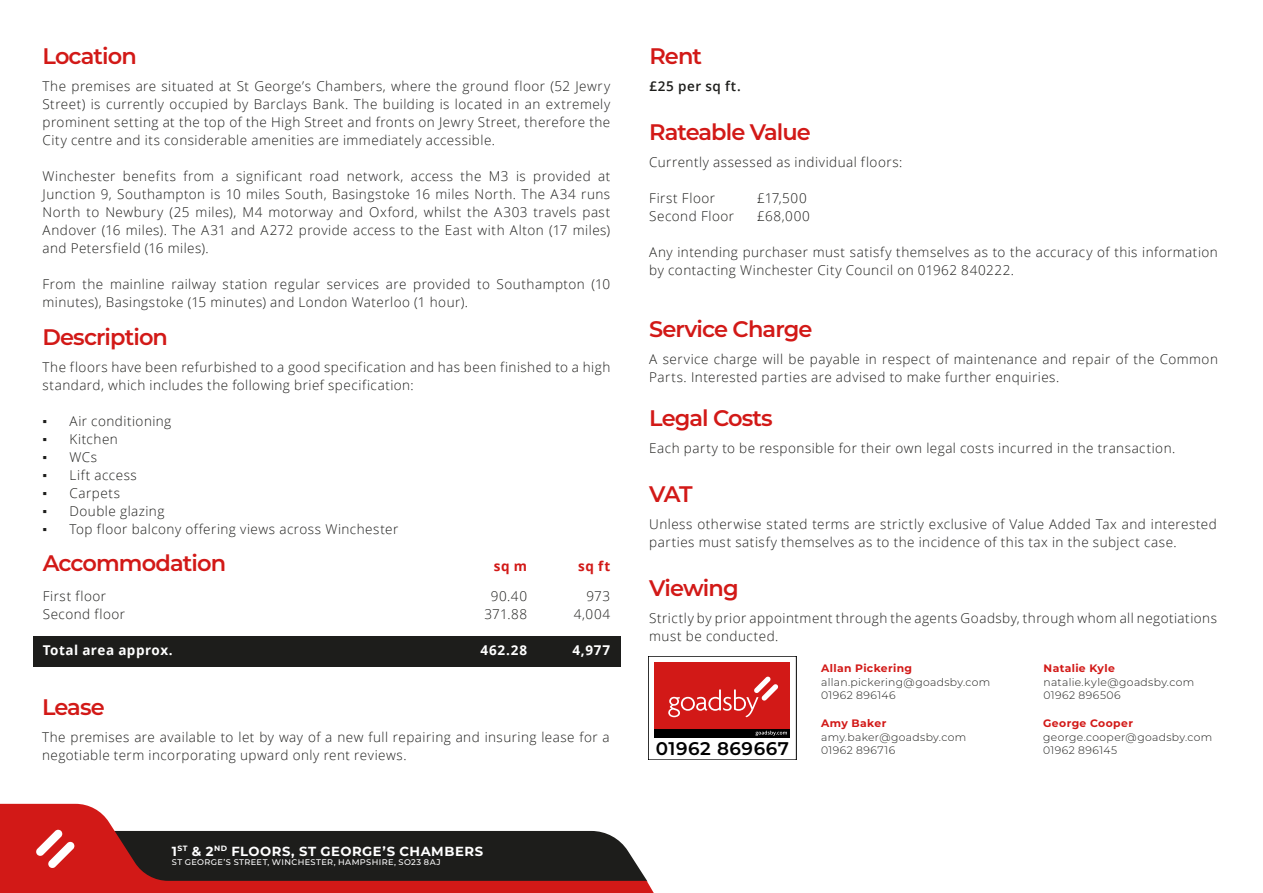
<style>
.page{position:relative;width:1263px;height:893px;background:#fff}
.page>*{position:absolute;margin:0;border:0;box-sizing:border-box;transform-origin:0 0}
.t1{font:600 22.5px "Montserrat";letter-spacing:-.04em;color:#d21917}
.t2{font:600 18.3px "Montserrat";letter-spacing:.03em;color:#000}
.t3{font:300 13.5px/18px "Open Sans";letter-spacing:.035em;color:#1d1d1b}
.t4{font:700 13.5px "Open Sans";letter-spacing:.035em;color:#fff}
.t5{font:600 13.5px "Open Sans";letter-spacing:.04em;color:#1d1d1b}
.t6{font:700 13.5px "Open Sans";color:#d21917}
.t7{font:700 13.2px "Montserrat";letter-spacing:.04em;color:#fff}
.t8{font:300 10.8px/13.5px "Montserrat";letter-spacing:.03em;color:#1d1d1b}
.t9{font:700 10.8px "Montserrat";letter-spacing:.035em;color:#d21917}
.t10{font:500 8.25px "Montserrat";letter-spacing:.045em;color:#fff}
.s1{font-family:"Arial";font-weight:400}
</style>
<div class="page">
<div style="left:33px;top:636px;width:588px;height:30px;background:#1d1d1b"></div>
<svg style="left:0;top:804px;width:654px;height:89px"></svg>
<svg style="left:36px;top:829px;width:611px;height:52px;background:#482d2b"></svg>
<div style="left:655px;top:662px;width:135px;height:69px;background:#d21917"></div>
<svg style="left:668px;top:676px;width:110px;height:41px"></svg>
<div style="left:655px;top:729px;width:135px;height:8px;background:#000"></div>
<svg style="left:755px;top:731px;width:32px;height:5px"></svg>
<h1 class="t1" style="left:43px;top:40px;width:96px">Location</h1>
<p class="t3" style="left:43px;top:77px;width:569px;text-align:justify">The premises are situated at St George’s Chambers, where the ground floor (52 Jewry Street) is currently occupied by Barclays Bank. The building is located in an extremely prominent setting at the top of the High Street and fronts on Jewry Street, therefore the City centre and its considerable amenities are immediately accessible.</p>
<p class="t3" style="left:43px;top:167px;width:569px;text-align:justify">Winchester benefits from a significant road network, access the M3 is provided at Junction 9, Southampton is 10 miles South, Basingstoke 16 miles North. The A34 runs North to Newbury (25 miles), M4 motorway and Oxford, whilst the A303 travels past Andover (16 miles). The A31 and A272 provide access to the East with Alton (17 miles) and Petersfield (16 miles).</p>
<p class="t3" style="left:43px;top:275px;width:569px">From the mainline railway station regular services are provided to Southampton (10 minutes), Basingstoke (15 minutes) and London Waterloo (1 hour).</p>
<h1 class="t1" style="left:43px;top:321px;width:127px">Description</h1>
<p class="t3" style="left:43px;top:358px;width:569px">The floors have been refurbished to a good specification and has been finished to a high standard, which includes the following brief specification:</p>
<p class="t3" style="left:43px;top:412px;width:130px"><span class="s1">▪</span> Air conditioning</p>
<p class="t3" style="left:43px;top:430px;width:77px"><span class="s1">▪</span> Kitchen</p>
<p class="t3" style="left:43px;top:448px;width:56px"><span class="s1">▪</span> WCs</p>
<p class="t3" style="left:43px;top:466px;width:96px"><span class="s1">▪</span> Lift access</p>
<p class="t3" style="left:43px;top:484px;width:79px"><span class="s1">▪</span> Carpets</p>
<p class="t3" style="left:43px;top:502px;width:123px"><span class="s1">▪</span> Double glazing</p>
<p class="t3" style="left:43px;top:520px;width:357px"><span class="s1">▪</span> Top floor balcony offering views across Winchester</p>
<p class="t6" style="left:494px;top:557px;width:35px">sq m</p>
<p class="t3" style="left:484px;top:587px;width:44px;text-align:center">90.40<br>371.88</p>
<p class="t4" style="left:480px;top:641px;width:48px">462.28</p>
<h1 class="t1" style="left:43px;top:547px;width:185px">Accommodation</h1>
<p class="t6" style="left:578px;top:557px;width:33px">sq ft</p>
<p class="t3" style="left:574px;top:587px;width:38px;text-align:right">973<br>4,004</p>
<p class="t4" style="left:572px;top:641px;width:39px">4,977</p>
<p class="t3" style="left:43px;top:587px;width:84px">First floor<br>Second floor</p>
<p class="t4" style="left:43px;top:640px;width:131px">Total area approx.</p>
<h1 class="t1" style="left:42px;top:691px;width:64px">Lease</h1>
<p class="t3" style="left:42px;top:728px;width:569px">The premises are available to let by way of a new full repairing and insuring lease for a negotiable term incorporating upward only rent reviews.</p>
<p class="t7" style="left:172px;top:841px;width:313px">1<sup>ST</sup> &amp; 2<sup>ND</sup> FLOORS, ST GEORGE’S CHAMBERS</p>
<p class="t10" style="left:172px;top:857px;width:270px">ST GEORGE’S STREET, WINCHESTER, HAMPSHIRE, SO23 8AJ</p>
<h1 class="t1" style="left:649px;top:40px;width:54px">Rent</h1>
<p class="t5" style="left:649px;top:77px;width:93px">£25 per sq ft.</p>
<h1 class="t1" style="left:649px;top:116px;width:163px">Rateable Value</h1>
<p class="t3" style="left:649px;top:153px;width:254px">Currently assessed as individual floors:</p>
<p class="t3" style="left:649px;top:189px;width:67px">First Floor</p>
<p class="t3" style="left:757px;top:189px;width:51px">£17,500</p>
<p class="t3" style="left:649px;top:207px;width:86px">Second Floor</p>
<p class="t3" style="left:757px;top:207px;width:54px">£68,000</p>
<p class="t3" style="left:649px;top:243px;width:570px">Any intending purchaser must satisfy themselves as to the accuracy of this information by contacting Winchester City Council on 01962 840222.</p>
<h1 class="t1" style="left:649px;top:313px;width:165px">Service Charge</h1>
<p class="t3" style="left:649px;top:350px;width:570px">A service charge will be payable in respect of maintenance and repair of the Common<br>Parts. Interested parties are advised to make further enquiries.</p>
<h1 class="t1" style="left:649px;top:402px;width:125px">Legal Costs</h1>
<p class="t3" style="left:649px;top:438px;width:528px">Each party to be responsible for their own legal costs incurred in the transaction.</p>
<h1 class="t1" style="left:649px;top:479px;width:45px">VAT</h1>
<p class="t3" style="left:649px;top:515px;width:569px">Unless otherwise stated terms are strictly exclusive of Value Added Tax and interested parties must satisfy themselves as to the incidence of this tax in the subject case.</p>
<h1 class="t1" style="left:649px;top:572px;width:91px">Viewing</h1>
<p class="t3" style="left:649px;top:609px;width:569px">Strictly by prior appointment through the agents Goadsby, through whom all negotiations must be conducted.</p>
<h2 class="t2" style="left:656px;top:735px;width:134px">01962 869667</h2>
<p class="t9" style="left:821px;top:661px;width:92px">Allan Pickering</p>
<p class="t8" style="left:821px;top:675px;width:171px">allan.pickering@goadsby.com<br>01962 896146</p>
<p class="t9" style="left:821px;top:715px;width:67px">Amy Baker</p>
<p class="t8" style="left:821px;top:730px;width:146px">amy.baker@goadsby.com<br>01962 896716</p>
<p class="t9" style="left:1043px;top:661px;width:73px">Natalie Kyle</p>
<p class="t8" style="left:1043px;top:675px;width:152px">natalie.kyle@goadsby.com<br>01962 896506</p>
<p class="t9" style="left:1043px;top:715px;width:91px">George Cooper</p>
<p class="t8" style="left:1043px;top:730px;width:171px">george.cooper@goadsby.com<br>01962 896145</p>
</div>
